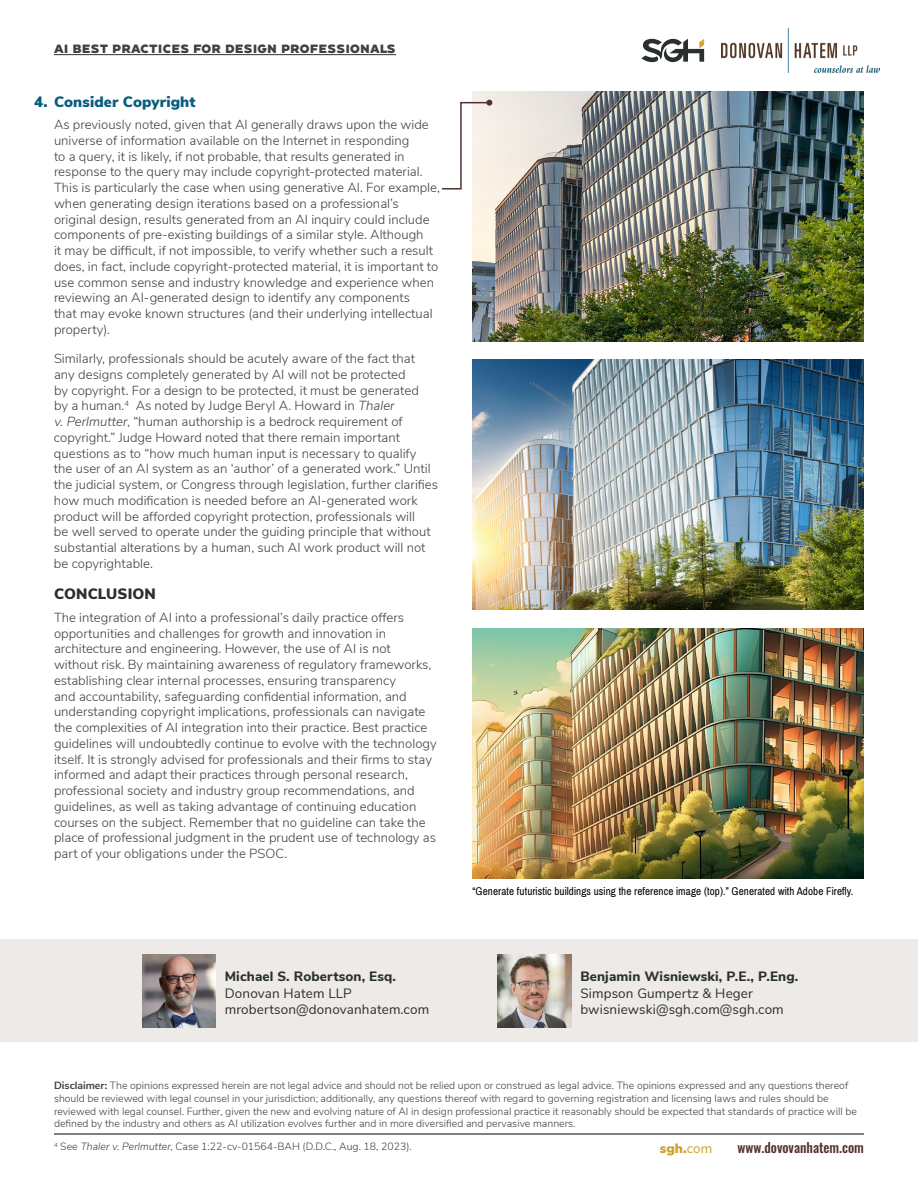
<style>
.page{position:relative;width:918px;height:1188px;background:#fff}
.page>*{position:absolute;margin:0;border:0;box-sizing:border-box;transform-origin:0 0}
.t1{font:900 15px "Nunito Sans";letter-spacing:.01em;color:#095d7e}
.t2{font:900 15px "Nunito Sans";letter-spacing:.01em;color:#2a312d}
.t3{font:13.5px/16.2px "Nunito Sans";letter-spacing:.01em;color:#2a312d}
.t4{font:800 13.5px "Nunito Sans";letter-spacing:.01em;color:#2a312d}
.t5{font:500 13.5px "Oswald";color:#52312e}
.t6{font:900 13.5px "Nunito Sans";color:#d2a02a}
.t7{font:300 13.2px/15.8px "Nunito Sans";color:#414042}
.t8{font:12px "Pragati Narrow";letter-spacing:.01em;color:#000}
.t9{font:900 12px "Conneqt";letter-spacing:.01em;color:#414042}
.t10{font:300 10.5px/12.6px "Nunito Sans";color:#414042}
.s1{font-style:italic}
.s2{font-weight:700}
.s3{font-weight:400}
</style>
<div class="page">
<div style="left:0;top:940px;width:918px;height:102px;background:#edeae7"></div>
<hr style="left:54px;top:1134px;width:810px;height:1px;background:#000">
<img style="left:498px;top:954px;width:73px;height:73px">
<img style="left:142px;top:954px;width:74px;height:73px">
<svg style="left:641px;top:39px;width:63px;height:23px"></svg>
<img style="left:721px;top:28px;width:159px;height:45px">
<hr style="left:54px;top:54px;width:342px;height:1px;background:#2a312d">
<img style="left:472px;top:92px;width:392px;height:249px">
<img style="left:472px;top:360px;width:392px;height:250px">
<img style="left:472px;top:628px;width:392px;height:250px">
<svg style="left:441px;top:100px;width:51px;height:90px"></svg>
<p class="t9" style="left:54px;top:40px;width:343px">AI BEST PRACTICES FOR DESIGN PROFESSIONALS</p>
<p class="t1" style="left:34px;top:90px;width:163px">4. Consider Copyright</p>
<p class="t7" style="left:54px;top:116px;width:387px">As previously noted, given that AI generally draws upon the wide universe of information available on the Internet in responding<br>to a query, it is likely, if not probable, that results generated in response to the query may include copyright-protected material.<br>This is particularly the case when using generative AI. For example, when generating design iterations based on a professional’s original design, results generated from an AI inquiry could include components of pre-existing buildings of a similar style. Although<br>it may be difficult, if not impossible, to verify whether such a result does, in fact, include copyright-protected material, it is important to use common sense and industry knowledge and experience when reviewing an AI-generated design to identify any components<br>that may evoke known structures (and their underlying intellectual property).</p>
<p class="t7" style="left:54px;top:350px;width:386px">Similarly, professionals should be acutely aware of the fact that any designs completely generated by AI will not be protected<br>by copyright. For a design to be protected, it must be generated<br>by a human.<sup>4</sup> As noted by Judge Beryl A. Howard in <span class="s1">Thaler<br>v. Perlmutter</span>, “human authorship is a bedrock requirement of copyright.” Judge Howard noted that there remain important questions as to “how much human input is necessary to qualify the user of an AI system as an ‘author’ of a generated work.” Until the judicial system, or Congress through legislation, further clarifies how much modification is needed before an AI-generated work product will be afforded copyright protection, professionals will<br>be well served to operate under the guiding principle that without substantial alterations by a human, such AI work product will not be copyrightable.</p>
<p class="t2" style="left:54px;top:583px;width:103px">CONCLUSION</p>
<p class="t7" style="left:54px;top:609px;width:384px">The integration of AI into a professional’s daily practice offers opportunities and challenges for growth and innovation in architecture and engineering. However, the use of AI is not without risk. By maintaining awareness of regulatory frameworks, establishing clear internal processes, ensuring transparency<br>and accountability, safeguarding confidential information, and understanding copyright implications, professionals can navigate the complexities of AI integration into their practice. Best practice guidelines will undoubtedly continue to evolve with the technology itself. It is strongly advised for professionals and their firms to stay informed and adapt their practices through personal research, professional society and industry group recommendations, and guidelines, as well as taking advantage of continuing education courses on the subject. Remember that no guideline can take the place of professional judgment in the prudent use of technology as part of your obligations under the PSOC.</p>
<p class="t4" style="left:225px;top:967px;width:173px">Michael S. Robertson, Esq.</p>
<p class="t3" style="left:225px;top:984px;width:206px">Donovan Hatem LLP mrobertson@donovanhatem.com</p>
<p class="t8" style="left:472px;top:884px;width:382px">“Generate futuristic buildings using the reference image (top).” Generated with Adobe Firefly.</p>
<p class="t4" style="left:580px;top:967px;width:220px">Benjamin Wisniewski, P.E., P.Eng.</p>
<p class="t3" style="left:580px;top:984px;width:205px">Simpson Gumpertz &amp; Heger bwisniewski@sgh.com@sgh.com</p>
<p class="t10" style="left:54px;top:1079px;width:804px"><span class="s2">Disclaimer:</span> The opinions expressed herein are not legal advice and should not be relied upon or construed as legal advice. The opinions expressed and any questions thereof should be reviewed with legal counsel in your jurisdiction; additionally, any questions thereof with regard to governing registration and licensing laws and rules should be reviewed with legal counsel. Further, given the new and evolving nature of AI in design professional practice it reasonably should be expected that standards of practice will be defined by the industry and others as AI utilization evolves further and in more diversified and pervasive manners.</p>
<p class="t10" style="left:54px;top:1139px;width:359px"><sup>4</sup> See <span class="s1">Thaler v. Perlmutter</span>, Case 1:22-cv-01564-BAH (D.D.C., Aug. 18, 2023).</p>
<p class="t6" style="left:660px;top:1138px;width:54px">sgh.<span class="s3">com</span></p>
<p class="t5" style="left:738px;top:1136px;width:128px">www.dovovanhatem.com</p>
</div>
